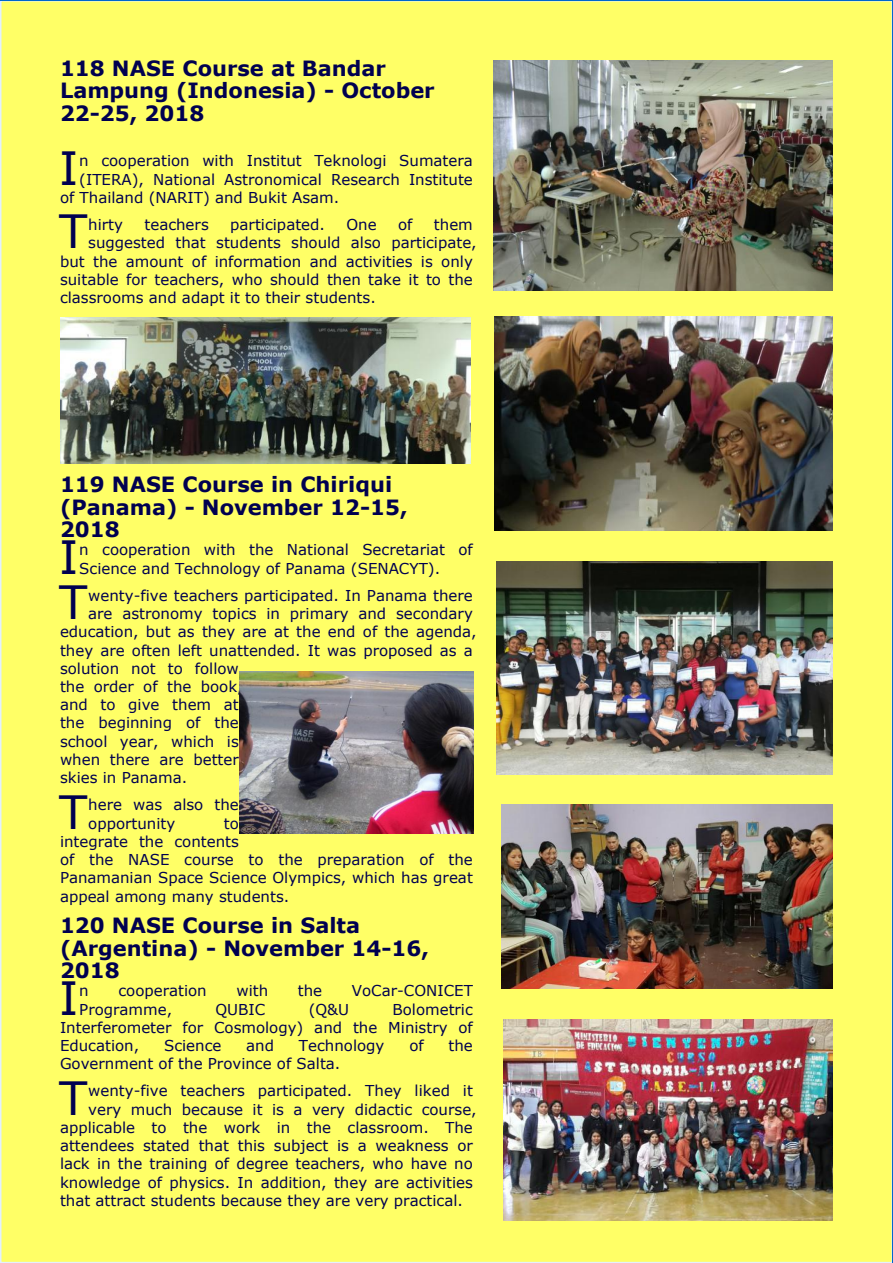
<style>
.page{position:relative;width:893px;height:1263px;background:#fff}
.page>*{position:absolute;margin:0;border:0;box-sizing:border-box;transform-origin:0 0}
.t1{font:45.75px "Verdana";color:#000050}
.t2{font:700 21px/22.5px "Verdana";color:#000050}
.t3{font:15px/18.3px "Verdana";color:#000050}
</style>
<div class="page">
<div style="left:1px;top:1px;width:891px;height:1261px;background:#ff6"></div>
<img style="left:494px;top:60px;width:339px;height:230px">
<img style="left:495px;top:316px;width:338px;height:215px">
<img style="left:497px;top:561px;width:336px;height:214px">
<img style="left:502px;top:805px;width:331px;height:183px">
<img style="left:504px;top:1019px;width:329px;height:201px">
<img style="left:60px;top:317px;width:410px;height:146px">
<img style="left:239px;top:671px;width:234px;height:162px">
<h2 class="t2" style="left:60px;top:56px;width:376px">118 NASE Course at Bandar<br>Lampung (Indonesia) - October<br>22-25, 2018</h2>
<h1 class="t1" style="left:59px;top:139px;width:21px">I</h1>
<p class="t3" style="left:79px;top:151px;width:395px">n cooperation with Institut Teknologi Sumatera</p>
<p class="t3" style="left:79px;top:170px;width:395px">(ITERA), National Astronomical Research Institute</p>
<p class="t3" style="left:60px;top:188px;width:281px">of Thailand (NARIT) and Bukit Asam.</p>
<h1 class="t1" style="left:59px;top:202px;width:30px">T</h1>
<p class="t3" style="left:88px;top:215px;width:36px">hirty</p>
<p class="t3" style="left:144px;top:215px;width:66px">teachers</p>
<p class="t3" style="left:230px;top:215px;width:96px">participated.</p>
<p class="t3" style="left:346px;top:215px;width:32px">One</p>
<p class="t3" style="left:398px;top:215px;width:16px">of</p>
<p class="t3" style="left:434px;top:215px;width:40px">them</p>
<p class="t3" style="left:88px;top:233px;width:390px">suggested that students should also participate,</p>
<p class="t3" style="left:60px;top:251px;width:414px">but the amount of information and activities is only</p>
<p class="t3" style="left:60px;top:270px;width:414px">suitable for teachers, who should then take it to the</p>
<p class="t3" style="left:60px;top:288px;width:317px">classrooms and adapt it to their students.</p>
<h2 class="t2" style="left:60px;top:472px;width:349px">119 NASE Course in Chiriqui (Panama) - November 12-15,<br>2018</h2>
<h1 class="t1" style="left:59px;top:528px;width:21px">I</h1>
<p class="t3" style="left:79px;top:540px;width:395px">n cooperation with the National Secretariat of<br>Science and Technology of Panama (SENACYT).</p>
<h1 class="t1" style="left:59px;top:573px;width:30px">T</h1>
<p class="t3" style="left:88px;top:586px;width:386px">wenty-five teachers participated. In Panama there</p>
<p class="t3" style="left:88px;top:604px;width:386px">are astronomy topics in primary and secondary</p>
<p class="t3" style="left:60px;top:622px;width:418px">education, but as they are at the end of the agenda,</p>
<p class="t3" style="left:60px;top:640px;width:414px">they are often left unattended. It was proposed as a</p>
<p class="t3" style="left:60px;top:659px;width:180px">solution not to follow</p>
<p class="t3" style="left:60px;top:677px;width:184px">the order of the book,</p>
<p class="t3" style="left:60px;top:695px;width:180px">and to give them at</p>
<p class="t3" style="left:60px;top:713px;width:180px">the beginning of the</p>
<p class="t3" style="left:60px;top:731px;width:180px">school year, which is</p>
<p class="t3" style="left:60px;top:750px;width:180px">when there are better</p>
<p class="t3" style="left:60px;top:768px;width:129px">skies in Panama.</p>
<h1 class="t1" style="left:59px;top:783px;width:30px">T</h1>
<p class="t3" style="left:88px;top:795px;width:152px">here was also the opportunity</p>
<p class="t3" style="left:60px;top:813px;width:414px;text-indent:164px">to<br>integrate the contents<br>of the NASE course to the preparation of the<br>Panamanian Space Science Olympics, which has great appeal among many students.</p>
<h2 class="t2" style="left:60px;top:913px;width:370px">120 NASE Course in Salta (Argentina) - November 14-16,<br>2018</h2>
<h1 class="t1" style="left:59px;top:968px;width:21px">I</h1>
<p class="t3" style="left:79px;top:981px;width:11px">n</p>
<p class="t3" style="left:118px;top:981px;width:90px">cooperation</p>
<p class="t3" style="left:236px;top:981px;width:33px">with</p>
<p class="t3" style="left:298px;top:981px;width:26px">the</p>
<p class="t3" style="left:352px;top:981px;width:123px">VoCar-CONICET</p>
<p class="t3" style="left:60px;top:999px;width:414px;text-align:justify;text-indent:332px">Bolometric Interferometer for Cosmology) and the Ministry of Education,</p>
<p class="t3" style="left:79px;top:999px;width:94px">Programme,</p>
<p class="t3" style="left:215px;top:999px;width:51px">QUBIC</p>
<p class="t3" style="left:309px;top:999px;width:42px">(Q&amp;U</p>
<p class="t3" style="left:164px;top:1036px;width:59px">Science</p>
<p class="t3" style="left:246px;top:1036px;width:29px">and</p>
<p class="t3" style="left:299px;top:1036px;width:87px">Technology</p>
<p class="t3" style="left:409px;top:1036px;width:16px">of</p>
<p class="t3" style="left:449px;top:1036px;width:26px">the</p>
<p class="t3" style="left:60px;top:1054px;width:282px">Government of the Province of Salta.</p>
<h1 class="t1" style="left:59px;top:1069px;width:30px">T</h1>
<p class="t3" style="left:88px;top:1081px;width:386px">wenty-five teachers participated. They liked it</p>
<p class="t3" style="left:88px;top:1099px;width:390px">very much because it is a very didactic course,</p>
<p class="t3" style="left:60px;top:1118px;width:414px">applicable to the work in the classroom. The</p>
<p class="t3" style="left:60px;top:1136px;width:414px">attendees stated that this subject is a weakness or</p>
<p class="t3" style="left:60px;top:1154px;width:414px">lack in the training of degree teachers, who have no</p>
<p class="t3" style="left:60px;top:1172px;width:414px">knowledge of physics. In addition, they are activities</p>
<p class="t3" style="left:60px;top:1191px;width:404px">that attract students because they are very practical.</p>
</div>
